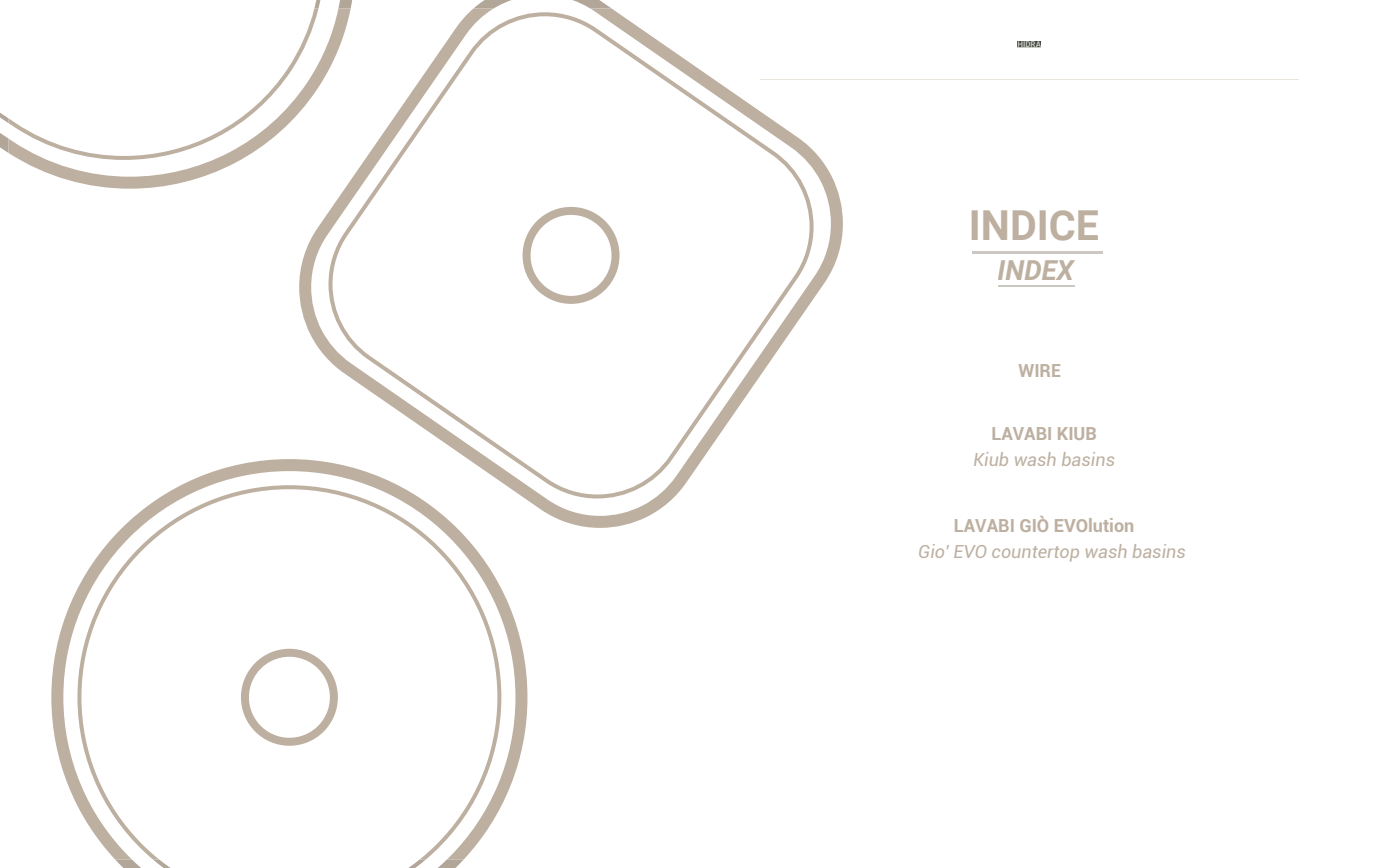
<style>
.page{position:relative;width:1378px;height:868px;background:#fff}
.page>*{position:absolute;margin:0;border:0;box-sizing:border-box;transform-origin:0 0}
.t1{font:700 41.2px "Roboto";color:#bdb0a1}
.t2{font:italic 700 27.5px "Roboto";color:#bdb0a1}
.t3{font:italic 18px/25.9px "Roboto";color:#bdb0a1}
.t4{font:700 18px "Roboto";color:#bdb0a1}
.t5{font:700 8px "Roboto";color:#cac8c0}
.s1{font-weight:700;font-style:normal}
</style>
<div class="page">
<svg style="left:1017px;top:47px;width:24px;height:1px"></svg>
<div style="left:1018px;top:41px;width:23px;height:6px;background:#3d4641"></div>
<hr style="left:972px;top:251px;width:131px;height:2px;background:#cac8c0">
<hr style="left:998px;top:285px;width:77px;height:1px;background:#cac8c0">
<svg style="left:473px;top:0;width:138px;height:9px"></svg>
<svg style="left:299px;top:9px;width:544px;height:519px"></svg>
<svg style="left:51px;top:459px;width:476px;height:347px"></svg>
<svg style="left:20px;top:9px;width:331px;height:180px"></svg>
<svg style="left:328px;top:12px;width:485px;height:486px"></svg>
<svg style="left:115px;top:859px;width:349px;height:8px"></svg>
<svg style="left:77px;top:485px;width:424px;height:374px"></svg>
<svg style="left:0;top:0;width:320px;height:160px"></svg>
<hr style="left:760px;top:79px;width:538px;height:1px;background:#e9e5da">
<p class="t5" style="left:1017px;top:38px;width:25px">HIDRA</p>
<h1 class="t1" style="left:969px;top:196px;width:132px">INDICE</h1>
<h2 class="t2" style="left:997px;top:251px;width:78px">INDEX</h2>
<p class="t4" style="left:1018px;top:358px;width:44px">WIRE</p>
<p class="t3" style="left:973px;top:420px;width:143px;text-align:center"><span class="s1">LAVABI</span> <span class="s1">KIUB<br></span>Kiub wash basins</p>
<p class="t3" style="left:918px;top:511px;width:269px;text-indent:36px"><span class="s1">LAVABI</span> <span class="s1">GIÒ EVO</span><span class="s1">lution<br></span>Gio' EVO countertop wash basins</p>
</div>
